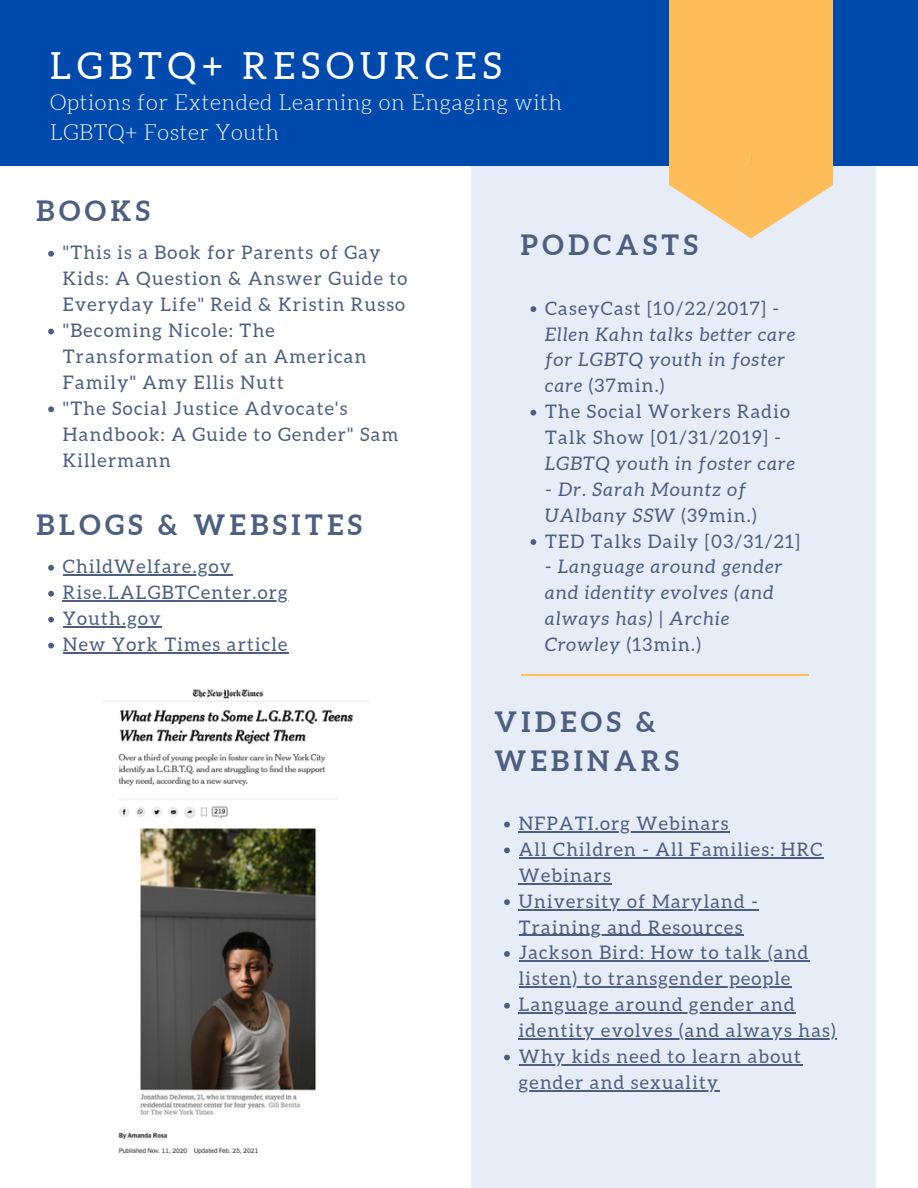
<style>
.page{position:relative;width:918px;height:1188px;background:#fff}
.page>*{position:absolute;margin:0;border:0;box-sizing:border-box;transform-origin:0 0}
.t1{font:37.35px "Aleo";letter-spacing:.16em;color:#fff}
.t2{font:700 28.05px "Aleo";letter-spacing:.16em;color:#4d5f81}
.t3{font:700 27.9px/39.2px "Aleo";letter-spacing:.16em;color:#4d5f81}
.t4{font:300 21.75px/30.2px "Aleo";letter-spacing:.03em;color:#fff}
.t5{font:18.6px/26px "Aleo";letter-spacing:.07em;color:#4d5f81}
.t6{font:italic 18.6px/26px "Aleo";letter-spacing:.07em;color:#4d5f81}
.s1{font-style:normal}
.s2{font-style:italic}
</style>
<div class="page">
<div style="left:0;top:0;width:918px;height:165px;background:#004aad"></div>
<div style="left:471px;top:165px;width:404px;height:1023px;background:#e7edf7"></div>
<div style="left:670px;top:0;width:163px;height:153px;background:#ffbd59"></div>
<svg style="left:670px;top:153px;width:163px;height:85px"></svg>
<hr style="left:521px;top:675px;width:288px;height:1px;background:#ffbd59">
<img style="left:104px;top:689px;width:264px;height:466px">
<svg style="left:530px;top:306px;width:6px;height:6px"></svg>
<svg style="left:530px;top:410px;width:6px;height:6px"></svg>
<svg style="left:530px;top:539px;width:6px;height:6px"></svg>
<svg style="left:48px;top:565px;width:6px;height:6px"></svg>
<hr style="left:63px;top:574px;width:169px;height:2px;background:#4d5f81">
<svg style="left:48px;top:591px;width:6px;height:6px"></svg>
<hr style="left:63px;top:600px;width:226px;height:2px;background:#4d5f81">
<svg style="left:48px;top:617px;width:6px;height:6px"></svg>
<hr style="left:63px;top:626px;width:99px;height:2px;background:#4d5f81">
<svg style="left:48px;top:643px;width:6px;height:5px"></svg>
<hr style="left:63px;top:652px;width:226px;height:2px;background:#4d5f81">
<svg style="left:48px;top:251px;width:6px;height:6px"></svg>
<svg style="left:48px;top:329px;width:6px;height:5px"></svg>
<svg style="left:48px;top:406px;width:6px;height:6px"></svg>
<svg style="left:504px;top:822px;width:6px;height:5px"></svg>
<hr style="left:519px;top:831px;width:211px;height:2px;background:#4d5f81">
<svg style="left:504px;top:848px;width:6px;height:5px"></svg>
<hr style="left:519px;top:857px;width:305px;height:2px;background:#4d5f81">
<hr style="left:519px;top:883px;width:93px;height:1px;background:#4d5f81">
<svg style="left:504px;top:899px;width:6px;height:6px"></svg>
<hr style="left:519px;top:909px;width:240px;height:1px;background:#4d5f81">
<hr style="left:519px;top:935px;width:225px;height:1px;background:#4d5f81">
<svg style="left:504px;top:951px;width:6px;height:6px"></svg>
<hr style="left:519px;top:961px;width:291px;height:1px;background:#4d5f81">
<hr style="left:519px;top:986px;width:273px;height:2px;background:#4d5f81">
<svg style="left:504px;top:1003px;width:6px;height:6px"></svg>
<hr style="left:519px;top:1012px;width:277px;height:2px;background:#4d5f81">
<hr style="left:519px;top:1038px;width:318px;height:2px;background:#4d5f81">
<svg style="left:504px;top:1055px;width:6px;height:5px"></svg>
<hr style="left:519px;top:1064px;width:283px;height:2px;background:#4d5f81">
<hr style="left:519px;top:1090px;width:201px;height:2px;background:#4d5f81">
<p class="t1" style="left:50px;top:44px;width:453px">LGBTQ+ RESOURCES</p>
<p class="t4" style="left:50px;top:88px;width:514px">Options for Extended Learning on Engaging with<br>LGBTQ+ Foster Youth</p>
<p class="t2" style="left:37px;top:195px;width:115px">BOOKS</p>
<p class="t5" style="left:63px;top:240px;width:346px">"This is a Book for Parents of Gay<br>Kids: A Question &amp; Answer Guide to<br>Everyday Life" Reid &amp; Kristin Russo</p>
<p class="t5" style="left:63px;top:317px;width:305px">"Becoming Nicole: The<br>Transformation of an American<br>Family" Amy Ellis Nutt</p>
<p class="t5" style="left:63px;top:395px;width:337px">"The Social Justice Advocate's<br>Handbook: A Guide to Gender" Sam<br>Killermann</p>
<p class="t2" style="left:37px;top:509px;width:327px">BLOGS &amp; WEBSITES</p>
<p class="t5" style="left:63px;top:554px;width:170px">ChildWelfare.gov</p>
<p class="t5" style="left:63px;top:580px;width:226px">Rise.LALGBTCenter.org</p>
<p class="t5" style="left:63px;top:606px;width:99px">Youth.gov</p>
<p class="t5" style="left:63px;top:631px;width:226px">New York Times article</p>
<p class="t3" style="left:521px;top:226px;width:178px">PODCASTS</p>
<p class="t6" style="left:545px;top:295px;width:252px"><span class="s1">CaseyCast [10/22/2017] -<br></span>Ellen Kahn talks better care for LGBTQ youth in foster care <span class="s1">(37min.)</span></p>
<p class="t5" style="left:545px;top:399px;width:251px">The Social Workers Radio<br>Talk Show [01/31/2019] -<br><span class="s2">LGBTQ youth in foster care</span></p>
<p class="t6" style="left:545px;top:476px;width:213px">- Dr. Sarah Mountz of<br>UAlbany SSW <span class="s1">(39min.)</span></p>
<p class="t5" style="left:545px;top:528px;width:256px">TED Talks Daily [03/31/21]</p>
<p class="t6" style="left:545px;top:554px;width:238px"><span class="s1">-</span> Language around gender and identity evolves (and always has) | Archie<br>Crowley <span class="s1">(13min.)</span></p>
<p class="t3" style="left:495px;top:702px;width:186px">VIDEOS &amp;<br>WEBINARS</p>
<p class="t5" style="left:519px;top:810px;width:211px">NFPATI.org Webinars</p>
<p class="t5" style="left:519px;top:836px;width:305px">All Children - All Families: HRC<br>Webinars</p>
<p class="t5" style="left:519px;top:888px;width:240px">University of Maryland -<br>Training and Resources</p>
<p class="t5" style="left:519px;top:940px;width:291px">Jackson Bird: How to talk (and listen) to transgender people</p>
<p class="t5" style="left:519px;top:992px;width:318px">Language around gender and identity evolves (and always has)</p>
<p class="t5" style="left:519px;top:1043px;width:284px">Why kids need to learn about gender and sexuality</p>
</div>
